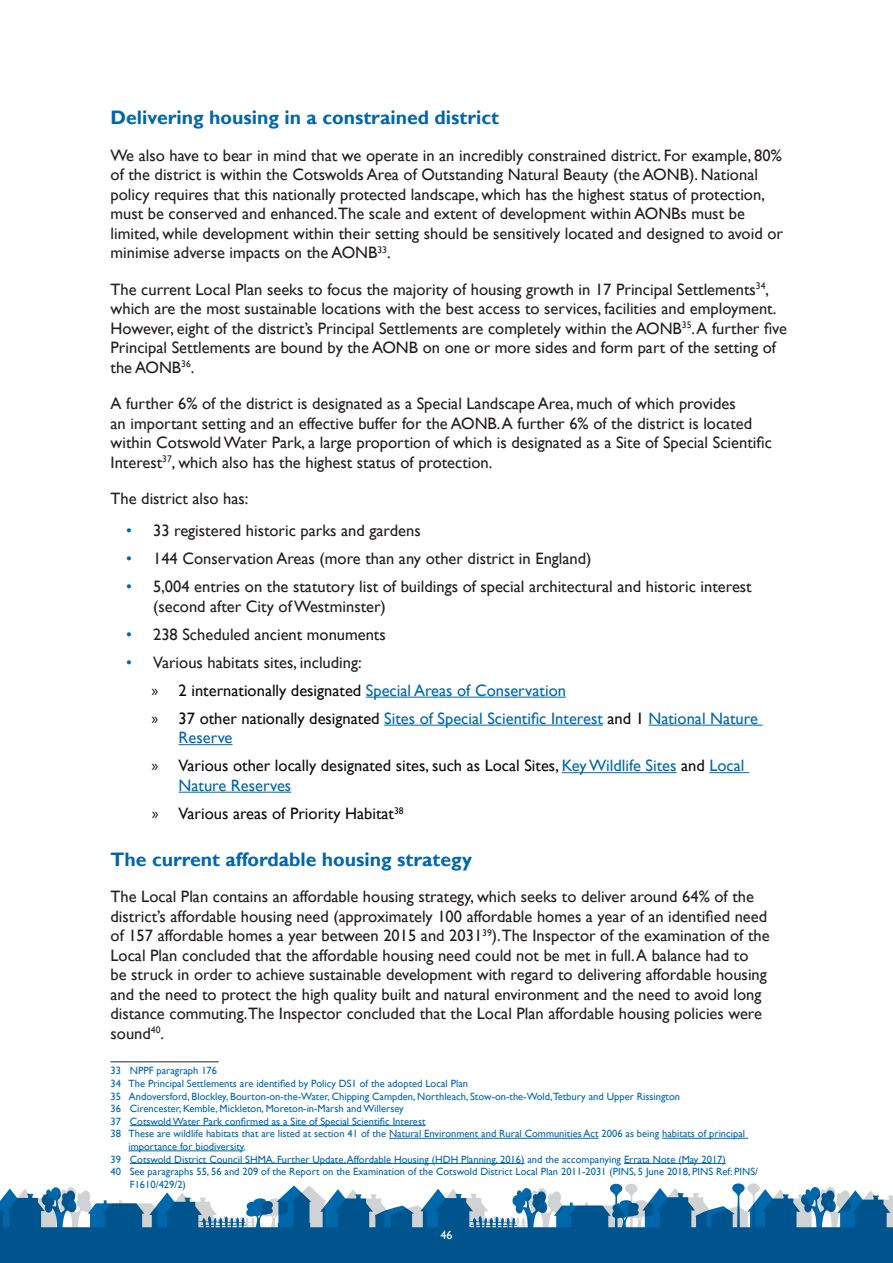
<style>
.page{position:relative;width:893px;height:1263px;background:#fff}
.page>*{position:absolute;margin:0;border:0;box-sizing:border-box;transform-origin:0 0}
.t1{font:700 19.5px "Gill Sans";color:#0067aa}
.t2{font:16.5px/19.5px "Gill Sans";color:#231f20}
.t3{font:16.5px/19.5px "Gill Sans";color:#0b0c0c}
.t4{font:16.5px/19.5px "Gill Sans";color:#0067aa}
.t5{font:12px "Gill Sans";color:#fff}
.t6{font:10.5px/12.6px "Gill Sans";color:#0067aa}
.s1{color:#0067aa}
.s2{font-family:"Myriad Pro"}
.s3{font-family:"Myriad Pro";color:#0b0c0c}
.s4{color:#0b0c0c}
</style>
<div class="page">
<svg style="left:0;top:1183px;width:893px;height:80px;fill:#00548d"></svg>
<hr style="left:366px;top:697px;width:200px;height:1px;background:#0067aa">
<hr style="left:384px;top:725px;width:219px;height:1px;background:#0067aa">
<hr style="left:649px;top:725px;width:113px;height:1px;background:#0067aa">
<hr style="left:179px;top:744px;width:54px;height:1px;background:#0067aa">
<hr style="left:562px;top:772px;width:114px;height:1px;background:#0067aa">
<hr style="left:709px;top:772px;width:40px;height:1px;background:#0067aa">
<hr style="left:179px;top:792px;width:112px;height:1px;background:#0067aa">
<hr style="left:111px;top:1061px;width:108px;height:1px;background:#231f20">
<hr style="left:130px;top:1125px;width:296px;height:1px;background:#0067aa">
<hr style="left:389px;top:1138px;width:210px;height:1px;background:#0067aa">
<hr style="left:662px;top:1138px;width:86px;height:1px;background:#0067aa">
<hr style="left:128px;top:1150px;width:116px;height:1px;background:#0067aa">
<hr style="left:130px;top:1163px;width:394px;height:1px;background:#0067aa">
<hr style="left:624px;top:1163px;width:102px;height:1px;background:#0067aa">
<p class="t1" style="left:111px;top:106px;width:390px">Delivering housing in a constrained district</p>
<p class="t2" style="left:111px;top:146px;width:674px">We also have to bear in mind that we operate in an incredibly constrained district. For example, 80% of the district is within the Cotswolds Area of Outstanding Natural Beauty (the AONB). National policy requires that this nationally protected landscape, which has the highest status of protection, must be conserved and enhanced.The scale and extent of development within AONBs must be limited, while development within their setting should be sensitively located and designed to avoid or minimise adverse impacts on the AONB<sup>33</sup>.</p>
<p class="t2" style="left:111px;top:280px;width:678px">The current Local Plan seeks to focus the majority of housing growth in 17 Principal Settlements<sup>34</sup>, which are the most sustainable locations with the best access to services, facilities and employment.<br>However, eight of the district’s Principal Settlements are completely within the AONB<sup>35</sup>. A further five Principal Settlements are bound by the AONB on one or more sides and form part of the setting of the AONB<sup>36</sup>.</p>
<p class="t2" style="left:111px;top:394px;width:663px">A further 6% of the district is designated as a Special Landscape Area, much of which provides<br>an important setting and an effective buffer for the AONB. A further 6% of the district is located within Cotswold Water Park, a large proportion of which is designated as a Site of Special Scientific Interest<sup>37</sup>, which also has the highest status of protection.</p>
<p class="t2" style="left:111px;top:489px;width:140px">The district also has:</p>
<p class="t2" style="left:126px;top:521px;width:296px"><span class="s1">•</span> 33 registered historic parks and gardens</p>
<p class="t2" style="left:126px;top:549px;width:467px"><span class="s1">•</span> 144 Conservation Areas (more than any other district in England)</p>
<p class="t2" style="left:153px;top:577px;width:600px;text-indent:-27px"><span class="s1">•</span> 5,004 entries on the statutory list of buildings of special architectural and historic interest (second after City of Westminster)</p>
<p class="t2" style="left:126px;top:625px;width:261px"><span class="s1">•</span> 238 Scheduled ancient monuments</p>
<p class="t2" style="left:126px;top:653px;width:237px"><span class="s1">•</span> Various habitats sites, including:</p>
<p class="t3" style="left:152px;top:681px;width:416px"><span class="s2">»</span> 2 internationally designated <span class="s1">Special Areas of Conservation</span></p>
<p class="t4" style="left:179px;top:709px;width:581px;text-indent:-27px"><span class="s3">»</span> <span class="s4">37 other nationally designated</span> Sites of Special Scientific Interest <span class="s4">and 1</span> National Nature<br>Reserve</p>
<p class="t3" style="left:179px;top:756px;width:567px;text-indent:-27px"><span class="s2">»</span> Various other locally designated sites, such as Local Sites, <span class="s1">Key Wildlife Sites</span> and <span class="s1">Local<br>Nature Reserves</span></p>
<p class="t3" style="left:152px;top:804px;width:253px"><span class="s2">»</span> Various areas of Priority Habitat<sup>38</sup></p>
<p class="t1" style="left:111px;top:847px;width:363px">The current affordable housing strategy</p>
<p class="t2" style="left:111px;top:887px;width:661px">The Local Plan contains an affordable housing strategy, which seeks to deliver around 64% of the district’s affordable housing need (approximately 100 affordable homes a year of an identified need of 157 affordable homes a year between 2015 and 2031<sup>39</sup>).The Inspector of the examination of the Local Plan concluded that the affordable housing need could not be met in full. A balance had to<br>be struck in order to achieve sustainable development with regard to delivering affordable housing and the need to protect the high quality built and natural environment and the need to avoid long distance commuting.The Inspector concluded that the Local Plan affordable housing policies were sound<sup>40</sup>.</p>
<p class="t6" style="left:111px;top:1065px;width:108px">33 NPPF paragraph 176</p>
<p class="t6" style="left:111px;top:1077px;width:359px">34 The Principal Settlements are identified by Policy DS1 of the adopted Local Plan</p>
<p class="t6" style="left:111px;top:1090px;width:571px">35 Andoversford, Blockley, Bourton-on-the-Water, Chipping Campden, Northleach, Stow-on-the-Wold,Tetbury and Upper Rissington</p>
<p class="t6" style="left:111px;top:1102px;width:295px">36 Cirencester, Kemble, Mickleton, Moreton-in-Marsh and Willersey</p>
<p class="t6" style="left:111px;top:1115px;width:316px">37 Cotswold Water Park confirmed as a Site of Special Scientific Interest</p>
<p class="t6" style="left:128px;top:1128px;width:618px;text-indent:-18px">38 These are wildlife habitats that are listed at section 41 of the Natural Environment and Rural Communities Act 2006 as being habitats of principal importance for biodiversity.</p>
<p class="t6" style="left:111px;top:1153px;width:617px">39 Cotswold District Council SHMA, Further Update, Affordable Housing (HDH Planning, 2016) and the accompanying Errata Note (May 2017)</p>
<p class="t6" style="left:130px;top:1165px;width:630px;text-indent:-19px">40 See paragraphs 55, 56 and 209 of the Report on the Examination of the Cotswold District Local Plan 2011-2031 (PINS, 5 June 2018, PINS Ref: PINS/<br>F1610/429/2)</p>
<p class="t5" style="left:440px;top:1228px;width:13px">46</p>
</div>
